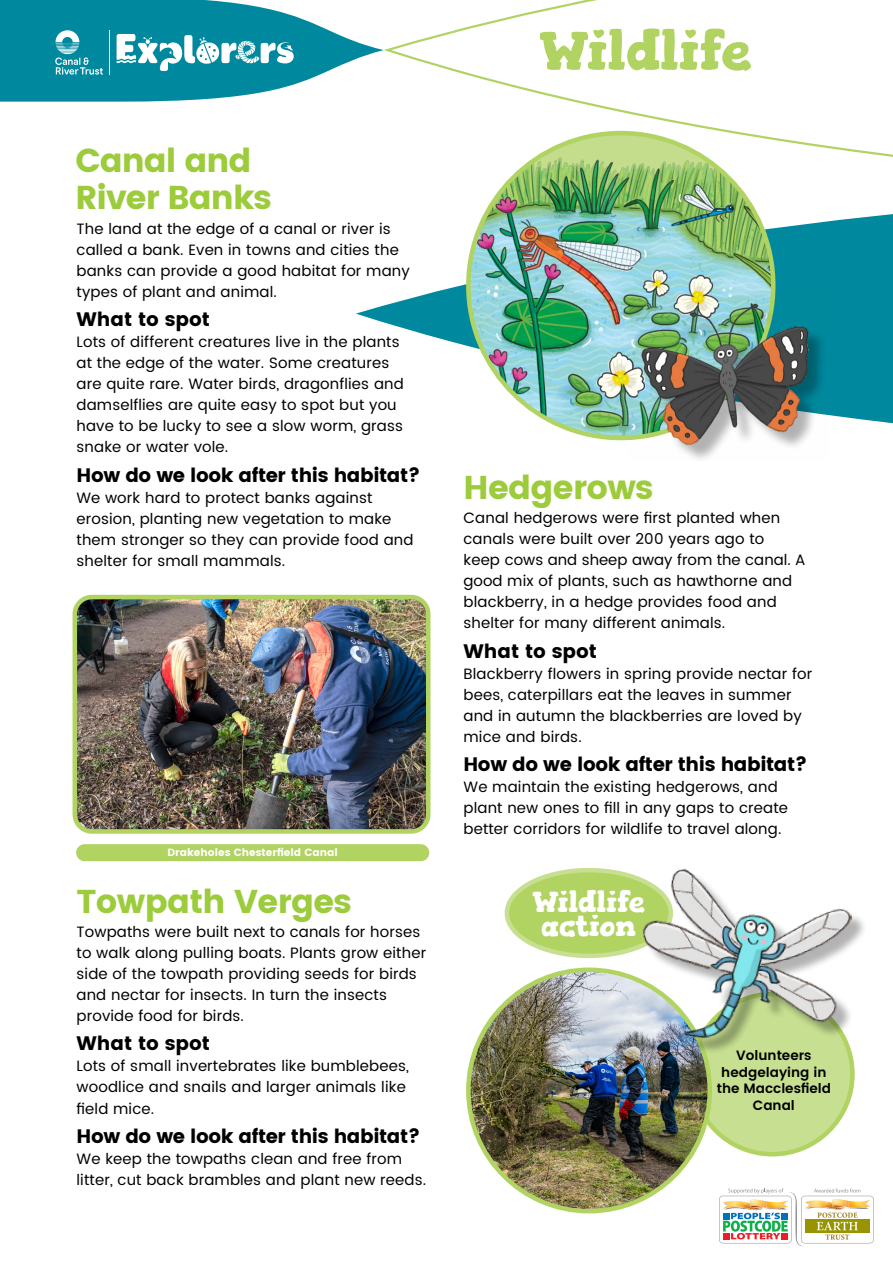
<style>
.page{position:relative;width:893px;height:1263px;background:#fff}
.page>*{position:absolute;margin:0;border:0;box-sizing:border-box;transform-origin:0 0}
.t1{font:700 54.45px "Gorditas";color:#b0d361}
.t2{font:33px/37.5px "Poppins";letter-spacing:-.02em;color:#9ccb3b}
.t3{font:700 28.95px/24.9px "Gorditas";color:#fff;text-align:center}
.t4{font:19.5px "Poppins";letter-spacing:-.02em;color:#000}
.t5{font:19.5px "Poppins";color:#000}
.t6{font:15px/21px "Poppins";letter-spacing:.01em;color:#000}
.t7{font:600 13.5px/16.5px "Poppins";color:#000;text-align:center}
.t8{font:10.5px "Poppins";color:#fff}
</style>
<div class="page">
<svg style="left:719px;top:1188px;width:155px;height:58px"></svg>
<div style="left:692px;top:994px;width:160px;height:160px;background:#c6df90;border-radius:50%"></div>
<div style="left:507px;top:870px;width:164px;height:86px;background:#b0d361;border-radius:50%"></div>
<div style="left:505px;top:868px;width:168px;height:90px;border:4px solid #c6df90;border-radius:50%"></div>
<img style="left:468px;top:972px;width:240px;height:239px">
<div style="left:646px;top:872px;width:221px;height:182px;background:#000;opacity:.3"></div>
<img style="left:638px;top:868px;width:223px;height:176px">
<svg style="left:356px;top:214px;width:537px;height:227px"></svg>
<img style="left:470px;top:203px;width:303px;height:234px">
<img style="left:78px;top:600px;width:347px;height:229px">
<div style="left:73px;top:595px;width:357px;height:239px;border:4px solid #b0d361;border-radius:17px"></div>
<div style="left:76px;top:844px;width:353px;height:17px;background:#b0d361;border-radius:9px"></div>
<svg style="left:384px;top:0;width:509px;height:203px"></svg>
<svg style="left:0;top:0;width:384px;height:102px"></svg>
<img style="left:628px;top:292px;width:202px;height:167px">
<h2 class="t2" style="left:76px;top:142px;width:198px">Canal and<br>River Banks</h2>
<p class="t6" style="left:77px;top:218px;width:335px">The land at the edge of a canal or river is called a bank. Even in towns and cities the banks can provide a good habitat for many types of plant and animal.</p>
<h3 class="t5" style="left:77px;top:308px;width:135px">What to spot</h3>
<p class="t6" style="left:77px;top:332px;width:329px">Lots of different creatures live in the plants at the edge of the water. Some creatures are quite rare. Water birds, dragonflies and damselflies are quite easy to spot but you have to be lucky to see a slow worm, grass snake or water vole.</p>
<h3 class="t4" style="left:77px;top:463px;width:346px">How do we look after this habitat?</h3>
<p class="t6" style="left:77px;top:487px;width:339px">We work hard to protect banks against erosion, planting new vegetation to make them stronger so they can provide food and shelter for small mammals.</p>
<p class="t8" style="left:168px;top:846px;width:172px">Drakeholes Chesterfield Canal</p>
<h2 class="t2" style="left:77px;top:883px;width:277px">Towpath Verges</h2>
<p class="t6" style="left:77px;top:922px;width:351px">Towpaths were built next to canals for horses to walk along pulling boats. Plants grow either side of the towpath providing seeds for birds and nectar for insects. In turn the insects provide food for birds.</p>
<h3 class="t5" style="left:77px;top:1032px;width:135px">What to spot</h3>
<p class="t6" style="left:77px;top:1056px;width:334px">Lots of small invertebrates like bumblebees, woodlice and snails and larger animals like field mice.</p>
<h3 class="t4" style="left:77px;top:1125px;width:346px">How do we look after this habitat?</h3>
<p class="t6" style="left:77px;top:1149px;width:351px">We keep the towpaths clean and free from litter, cut back brambles and plant new reeds.</p>
<h1 class="t1" style="left:539px;top:18px;width:214px">Wildlife</h1>
<h2 class="t2" style="left:463px;top:469px;width:192px">Hedgerows</h2>
<p class="t6" style="left:463px;top:508px;width:344px">Canal hedgerows were first planted when canals were built over 200 years ago to<br>keep cows and sheep away from the canal. A good mix of plants, such as hawthorne and blackberry, in a hedge provides food and shelter for many different animals.</p>
<h3 class="t5" style="left:463px;top:639px;width:135px">What to spot</h3>
<p class="t6" style="left:463px;top:663px;width:350px">Blackberry flowers in spring provide nectar for bees, caterpillars eat the leaves in summer and in autumn the blackberries are loved by mice and birds.</p>
<h3 class="t4" style="left:463px;top:753px;width:346px">How do we look after this habitat?</h3>
<p class="t6" style="left:463px;top:777px;width:326px">We maintain the existing hedgerows, and plant new ones to fill in any gaps to create better corridors for wildlife to travel along.</p>
<h3 class="t3" style="left:532px;top:889px;width:114px">Wildlife action</h3>
<p class="t7" style="left:717px;top:1047px;width:116px">Volunteers hedgelaying in the Macclesfield<br>Canal</p>
</div>
